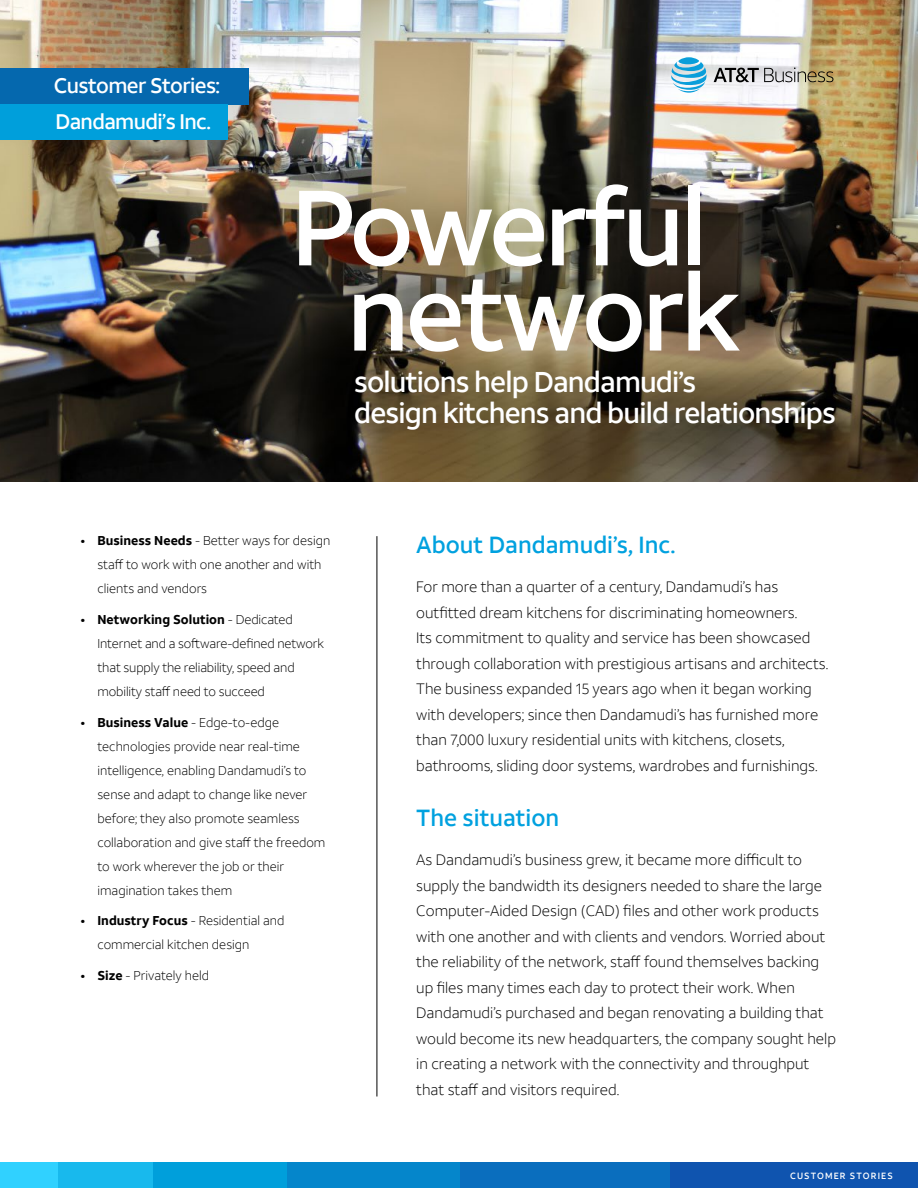
<style>
.page{position:relative;width:918px;height:1188px;background:#fff}
.page>*{position:absolute;margin:0;border:0;box-sizing:border-box;transform-origin:0 0}
.t1{font:500 106.5px/85.2px "ATT Aleck Sans";letter-spacing:-.04em;color:#fff;text-align:center}
.t2{font:500 28.5px/31.5px "ATT Aleck Sans";letter-spacing:-.03em;color:#fff}
.t3{font:500 23.25px "ATT Aleck Sans";color:#00a1df}
.t4{font:500 21px/36.2px "ATT Aleck Sans";letter-spacing:-.03em;color:#fff}
.t5{font:300 15px/25.5px "ATT Aleck Sans";color:#000}
.t6{font:300 12.75px/24px "ATT Aleck Sans";color:#000}
.t7{font:500 9px "ATT Aleck Sans";letter-spacing:.12em;color:#fff}
.s1{font-weight:700}
</style>
<div class="page">
<div style="left:669px;top:1163px;width:249px;height:25px;background:#0f54af"></div>
<div style="left:459px;top:1163px;width:211px;height:25px;background:#0a6ebe"></div>
<div style="left:287px;top:1163px;width:172px;height:25px;background:#0586cb"></div>
<div style="left:153px;top:1163px;width:134px;height:25px;background:#009fdb"></div>
<div style="left:57px;top:1163px;width:96px;height:25px;background:#18b9ed"></div>
<div style="left:0;top:1162px;width:57px;height:26px;background:#30d1ff"></div>
<img style="left:0;top:0;width:918px;height:482px">
<hr style="left:377px;top:536px;width:1px;height:560px;background:#000">
<div style="left:0;top:68px;width:248px;height:36px;background:#0568ae"></div>
<div style="left:0;top:104px;width:228px;height:36px;background:#009fdb"></div>
<svg style="left:653px;top:57px;width:182px;height:49px"></svg>
<h3 class="t4" style="left:54px;top:67px;width:168px">Customer Stories:<br>Dandamudi’s Inc.</h3>
<h1 class="t1" style="left:291px;top:186px;width:451px">Powerful network</h1>
<h2 class="t2" style="left:354px;top:366px;width:483px">solutions help Dandamudi’s<br>design kitchens and build relationships</h2>
<p class="t6" style="left:97px;top:529px;width:234px;text-indent:-16px"><span class="s1">• Business Needs</span> - Better ways for design staff to work with one another and with clients and vendors</p>
<p class="t6" style="left:97px;top:607px;width:228px;text-indent:-16px"><span class="s1">• Networking Solution</span> - Dedicated Internet and a software-defined network that supply the reliability, speed and mobility staff need to succeed</p>
<p class="t6" style="left:97px;top:710px;width:229px;text-indent:-16px"><span class="s1">• Business Value</span> - Edge-to-edge technologies provide near real-time intelligence, enabling Dandamudi’s to sense and adapt to change like never before; they also promote seamless collaboration and give staff the freedom to work wherever the job or their imagination takes them</p>
<p class="t6" style="left:97px;top:909px;width:188px;text-indent:-16px"><span class="s1">• Industry Focus</span> - Residential and commercial kitchen design</p>
<p class="t6" style="left:81px;top:964px;width:130px"><span class="s1">• Size</span> - Privately held</p>
<h3 class="t3" style="left:416px;top:531px;width:261px">About Dandamudi’s, Inc.</h3>
<p class="t5" style="left:416px;top:574px;width:414px">For more than a quarter of a century, Dandamudi’s has outfitted dream kitchens for discriminating homeowners.<br>Its commitment to quality and service has been showcased through collaboration with prestigious artisans and architects.<br>The business expanded 15 years ago when it began working with developers; since then Dandamudi’s has furnished more than 7,000 luxury residential units with kitchens, closets, bathrooms, sliding door systems, wardrobes and furnishings.</p>
<h3 class="t3" style="left:416px;top:804px;width:145px">The situation</h3>
<p class="t5" style="left:416px;top:847px;width:421px">As Dandamudi’s business grew, it became more difficult to supply the bandwidth its designers needed to share the large Computer-Aided Design (CAD) files and other work products with one another and with clients and vendors. Worried about the reliability of the network, staff found themselves backing up files many times each day to protect their work. When Dandamudi’s purchased and began renovating a building that would become its new headquarters, the company sought help in creating a network with the connectivity and throughput that staff and visitors required.</p>
<p class="t7" style="left:790px;top:1170px;width:104px">CUSTOMER STORIES</p>
</div>
